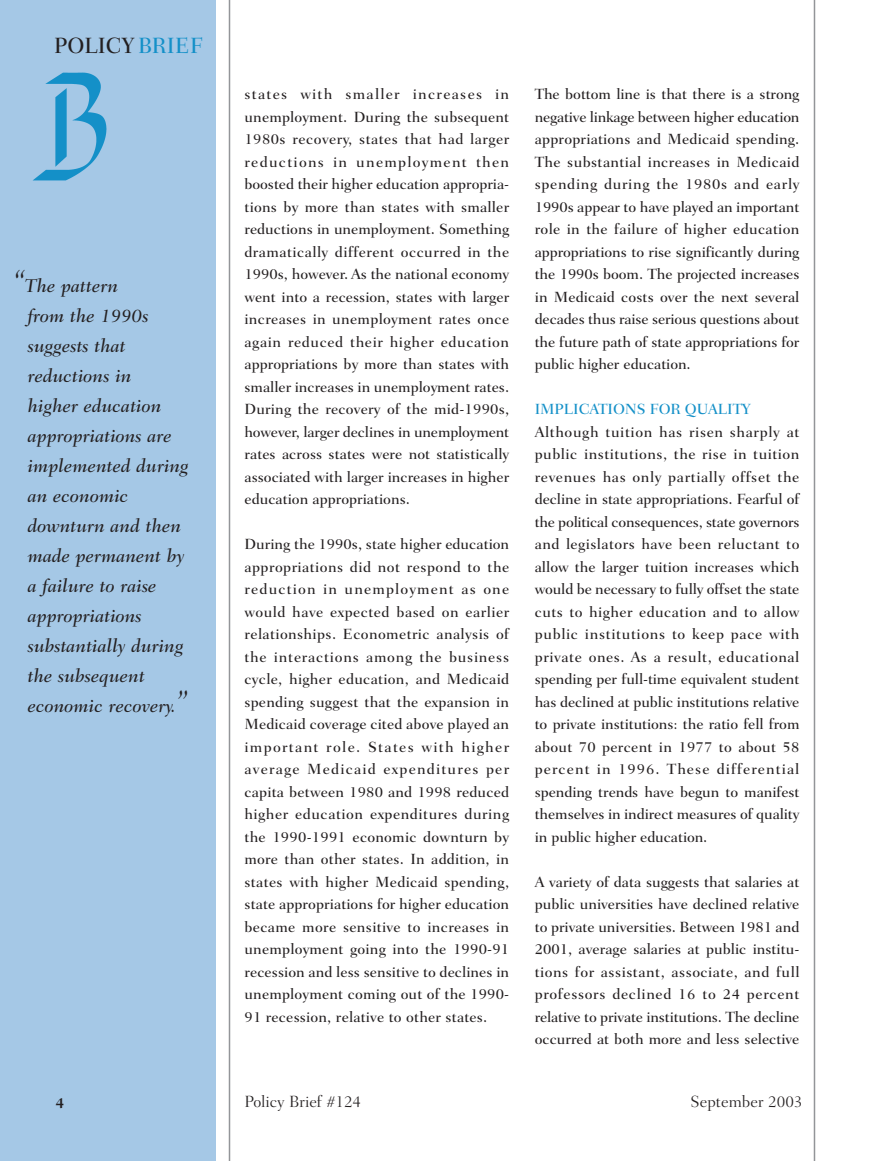
<style>
.page{position:relative;width:891px;height:1161px;background:#fff}
.page>*{position:absolute;margin:0;border:0;box-sizing:border-box;transform-origin:0 0}
.t1{font:500 22.5px "Fairfield LH";color:#231f20;scale:.95 1}
.t2{font:italic 500 18.75px/30px "Fairfield LH";color:#231f20}
.t3{font:300 16.5px "Fairfield LH";color:#231f20}
.t4{font:500 15px/22.5px "Fairfield LH";color:#231f20;text-align:justify}
.t5{font:500 15px "Fairfield LH";letter-spacing:-.005em;color:#1490c8}
.t6{font:700 15px "Fairfield LH";color:#231f20}
.s1{color:#1490c8}
.s2{font-size:30px}
</style>
<div class="page">
<div style="left:0;top:0;width:216px;height:1161px;background:#a5c8e6"></div>
<hr style="left:229px;top:0;width:1px;height:1161px;background:#939598">
<hr style="left:814px;top:0;width:1px;height:1161px;background:#939598">
<img style="left:33px;top:73px;width:74px;height:108px">
<h1 class="t1" style="left:54px;top:36px;width:158px">POLICY <span class="s1">BRIEF</span></h1>
<p class="t2" style="left:28px;top:272px;width:163px;text-indent:-14px"><span class="s2">“</span>The pattern<br>from the 1990s suggests that reductions in<br>higher education appropriations are implemented during an economic downturn and then made permanent by a failure to raise appropriations substantially during the subsequent economic recovery.<span class="s2">”</span></p>
<p class="t4" style="left:244px;top:84px;width:266px">states with smaller increases in unemployment. During the subsequent 1980s recovery, states that had larger reductions in unemployment then boosted their higher education appropria&shy;tions by more than states with smaller reductions in unemployment. Something dramatically different occurred in the 1990s, however. As the national economy went into a recession, states with larger increases in unemployment rates once again reduced their higher education appropriations by more than states with smaller increases in unemployment rates.<br>During the recovery of the mid-1990s, however, larger declines in unemployment rates across states were not statistically associated with larger increases in higher education appropriations.</p>
<p class="t4" style="left:244px;top:534px;width:266px">During the 1990s, state higher education appropriations did not respond to the reduction in unemployment as one would have expected based on earlier relationships. Econometric analysis of the interactions among the business cycle, higher education, and Medicaid spending suggest that the expansion in Medicaid coverage cited above played an important role. States with higher average Medicaid expenditures per capita between 1980 and 1998 reduced higher education expenditures during the 1990-1991 economic downturn by more than other states. In addition, in states with higher Medicaid spending, state appropriations for higher education became more sensitive to increases in unemployment going into the 1990-91 recession and less sensitive to declines in unemployment coming out of the 1990- 91 recession, relative to other states.</p>
<p class="t4" style="left:535px;top:84px;width:266px">The bottom line is that there is a strong negative linkage between higher education appropriations and Medicaid spending.<br>The substantial increases in Medicaid spending during the 1980s and early 1990s appear to have played an important role in the failure of higher education appropriations to rise significantly during the 1990s boom. The projected increases in Medicaid costs over the next several decades thus raise serious questions about the future path of state appropriations for public higher education.</p>
<p class="t5" style="left:535px;top:403px;width:217px">IMPLICATIONS FOR QUALITY</p>
<p class="t4" style="left:535px;top:422px;width:266px">Although tuition has risen sharply at public institutions, the rise in tuition revenues has only partially offset the decline in state appropriations. Fearful of the political consequences, state governors and legislators have been reluctant to allow the larger tuition increases which would be necessary to fully offset the state cuts to higher education and to allow public institutions to keep pace with private ones. As a result, educational spending per full-time equivalent student has declined at public institutions relative to private institutions: the ratio fell from about 70 percent in 1977 to about 58 percent in 1996. These differential spending trends have begun to manifest themselves in indirect measures of quality in public higher education.</p>
<p class="t4" style="left:535px;top:872px;width:266px">A variety of data suggests that salaries at public universities have declined relative to private universities. Between 1981 and 2001, average salaries at public institu&shy;tions for assistant, associate, and full professors declined 16 to 24 percent relative to private institutions. The decline occurred at both more and less selective</p>
<p class="t6" style="left:56px;top:1096px;width:10px">4</p>
<p class="t3" style="left:244px;top:1095px;width:118px">Policy Brief #124</p>
<p class="t3" style="left:691px;top:1095px;width:113px">September 2003</p>
</div>
